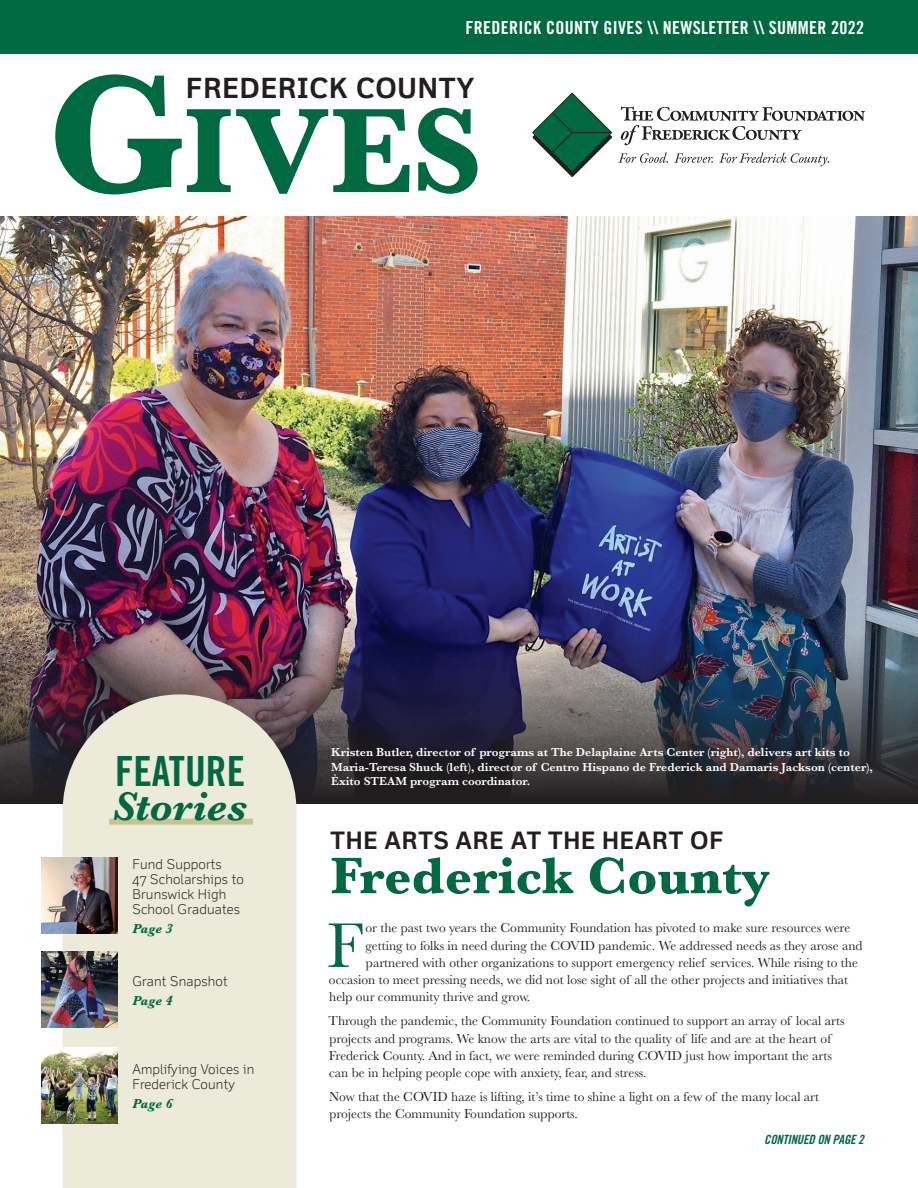
<style>
.page{position:relative;width:918px;height:1188px;background:#fff}
.page>*{position:absolute;margin:0;border:0;box-sizing:border-box;transform-origin:0 0}
.t1{font:700 125.1px "Baskerville";color:#006941}
.t2{font:65.55px "Baskerville";color:#006941}
.t3{font:700 53.4px "Baskerville";color:#006941}
.t4{font:41.55px "Trade Gothic Bold Cond Twenty";color:#006941}
.t5{font:italic 700 41.55px "Baskerville";color:#006941}
.t6{font:700 27.75px "Felbridge";letter-spacing:.03em;color:#231f20}
.t7{font:700 24px "Felbridge";letter-spacing:.03em;color:#231f20}
.t8{font:18px "Trade Gothic Bold Cond Twenty";letter-spacing:.02em;color:#fff}
.t9{font:13.5px/17.2px "Baskerville";color:#231f20}
.t10{font:300 13.5px/15px "Felbridge";letter-spacing:.01em;color:#231f20}
.t11{font:italic 700 13.5px "Baskerville";letter-spacing:-.01em;color:#006941}
.t12{font:12.75px "Trade Gothic Bold Cond Twenty Obl";letter-spacing:-.015em;color:#006941}
.t13{font:600 12px/14.5px "Baskerville";color:#fff}
.s1{font-size:174.6px}
</style>
<div class="page">
<img style="left:0;top:216px;width:918px;height:272px">
<div style="left:0;top:0;width:918px;height:54px;background:#006941"></div>
<img style="left:0;top:488px;width:918px;height:316px">
<div style="left:63px;top:694px;width:234px;height:494px;background:#ecebd9"></div>
<div style="left:109px;top:819px;width:144px;height:6px;background:#c6c392"></div>
<img style="left:41px;top:857px;width:76px;height:76px">
<img style="left:41px;top:952px;width:76px;height:76px">
<img style="left:41px;top:1048px;width:76px;height:76px">
<svg style="left:532px;top:93px;width:80px;height:84px"></svg>
<svg style="left:621px;top:107px;width:244px;height:38px"></svg>
<svg style="left:618px;top:152px;width:211px;height:14px"></svg>
<h3 class="t8" style="left:465px;top:17px;width:400px">FREDERICK COUNTY GIVES \\ NEWSLETTER \\ SUMMER 2022</h3>
<h1 class="t1" style="left:47px;top:64px;width:436px"><span class="s1">G</span>IVES</h1>
<h3 class="t6" style="left:186px;top:71px;width:290px">FREDERICK COUNTY</h3>
<h3 class="t4" style="left:115px;top:746px;width:132px">FEATURE</h3>
<h3 class="t5" style="left:113px;top:778px;width:136px">Stories</h3>
<p class="t10" style="left:132px;top:856px;width:113px">Fund Supports<br>47 Scholarships to<br>Brunswick High<br>School Graduates</p>
<p class="t11" style="left:132px;top:919px;width:42px">Page 3</p>
<p class="t10" style="left:132px;top:973px;width:97px">Grant Snapshot</p>
<p class="t11" style="left:132px;top:991px;width:42px">Page 4</p>
<p class="t10" style="left:132px;top:1061px;width:124px">Amplifying Voices in<br>Frederick County</p>
<p class="t11" style="left:132px;top:1094px;width:42px">Page 6</p>
<p class="t13" style="left:331px;top:745px;width:543px">Kristen Butler, director of programs at The Delaplaine Arts Center (right), delivers art kits to<br>Maria-Teresa Shuck (left), director of Centro Hispano de Frederick and Damaris Jackson (center),<br>Èxito STEAM program coordinator.</p>
<h3 class="t7" style="left:330px;top:826px;width:394px">THE ARTS ARE AT THE HEART OF</h3>
<h3 class="t3" style="left:330px;top:839px;width:441px">Frederick County</h3>
<h2 class="t2" style="left:327px;top:904px;width:38px">F</h2>
<p class="t9" style="left:365px;top:920px;width:486px">or the past two years the Community Foundation has pivoted to make sure resources were</p>
<p class="t9" style="left:366px;top:937px;width:498px">getting to folks in need during the COVID pandemic. We addressed needs as they arose and</p>
<p class="t9" style="left:366px;top:954px;width:494px">partnered with other organizations to support emergency relief services. While rising to the</p>
<p class="t9" style="left:329px;top:971px;width:520px">occasion to meet pressing needs, we did not lose sight of all the other projects and initiatives that</p>
<p class="t9" style="left:329px;top:989px;width:203px">help our community thrive and grow.</p>
<p class="t9" style="left:328px;top:1013px;width:518px">Through the pandemic, the Community Foundation continued to support an array of local arts projects and programs. We know the arts are vital to the quality of life and are at the heart of Frederick County. And in fact, we were reminded during COVID just how important the arts can be in helping people cope with anxiety, fear, and stress.</p>
<p class="t9" style="left:329px;top:1088px;width:492px">Now that the COVID haze is lifting, it’s time to shine a light on a few of the many local art projects the Community Foundation supports.</p>
<p class="t12" style="left:764px;top:1132px;width:101px">CONTINUED ON PAGE 2</p>
</div>
